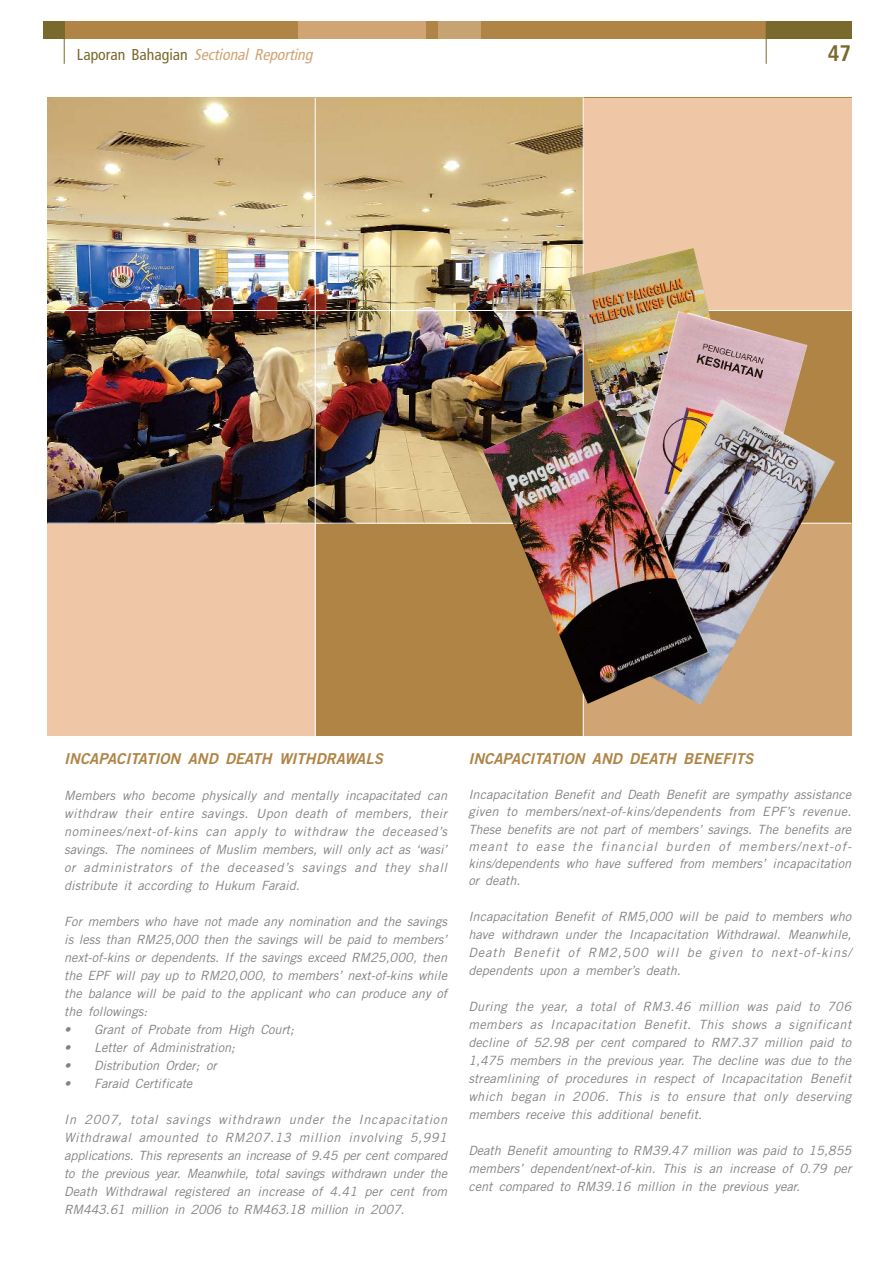
<style>
.page{position:relative;width:893px;height:1262px;background:#fff}
.page>*{position:absolute;margin:0;border:0;box-sizing:border-box;transform-origin:0 0}
.t1{font:700 condensed 22.5px "Frutiger";color:#79692d}
.t2{font:italic condensed 15.75px "Frutiger";color:#d0a473}
.t3{font:italic 15px "Trade Gothic Bold Two";color:#b08445}
.t4{font:italic 12.75px/18px "Trade Gothic";color:#808285;text-align:justify}
.s1{font-style:normal;color:#79692d}
</style>
<div class="page">
<div style="left:47px;top:98px;width:804px;height:638px;background:#b08445"></div>
<div style="left:583px;top:98px;width:268px;height:212px;background:#efc7a7"></div>
<div style="left:583px;top:523px;width:268px;height:213px;background:#d0a473"></div>
<div style="left:47px;top:523px;width:268px;height:213px;background:#efc7a7"></div>
<div style="left:64px;top:21px;width:234px;height:17px;background:#b08445"></div>
<div style="left:426px;top:21px;width:12px;height:17px;background:#b08445"></div>
<div style="left:481px;top:21px;width:285px;height:17px;background:#b08445"></div>
<div style="left:298px;top:21px;width:128px;height:17px;background:#d0a473"></div>
<div style="left:438px;top:21px;width:43px;height:17px;background:#c8a372"></div>
<div style="left:43px;top:21px;width:21px;height:17px;background:#79692d"></div>
<div style="left:766px;top:21px;width:85px;height:17px;background:#79692d"></div>
<hr style="left:765px;top:21px;width:1px;height:43px;background:#79692d">
<hr style="left:64px;top:21px;width:1px;height:43px;background:#79692d">
<img style="left:47px;top:98px;width:536px;height:425px">
<hr style="left:315px;top:98px;width:1px;height:638px;background:#fff">
<hr style="left:583px;top:98px;width:1px;height:638px;background:#fff">
<hr style="left:47px;top:310px;width:804px;height:1px;background:#fff">
<hr style="left:47px;top:523px;width:804px;height:1px;background:#fff">
<img style="left:482px;top:248px;width:353px;height:457px">
<p class="t2" style="left:77px;top:48px;width:240px"><span class="s1">L a p o r a n B a h a g i a n</span> Sectional Reporting</p>
<h1 class="t1" style="left:827px;top:44px;width:25px">47</h1>
<p class="t3" style="left:64px;top:753px;width:320px">INCAPACITATION AND DEATH WITHDRAWALS</p>
<p class="t4" style="left:64px;top:787px;width:384px">Members who become physically and mentally incapacitated can withdraw their entire savings. Upon death of members, their nominees/next-of-kins can apply to withdraw the deceased’s savings. The nominees of Muslim members, will only act as ‘wasi’ or administrators of the deceased’s savings and they shall distribute it according to Hukum Faraid.</p>
<p class="t4" style="left:64px;top:913px;width:384px">For members who have not made any nomination and the savings is less than RM25,000 then the savings will be paid to members’ next-of-kins or dependents. If the savings exceed RM25,000, then the EPF will pay up to RM20,000, to members’ next-of-kins while the balance will be paid to the applicant who can produce any of the followings:</p>
<p class="t4" style="left:64px;top:1021px;width:231px">• Grant of Probate from High Court;</p>
<p class="t4" style="left:64px;top:1039px;width:172px">• Letter of Administration;</p>
<p class="t4" style="left:64px;top:1057px;width:154px">• Distribution Order; or</p>
<p class="t4" style="left:64px;top:1075px;width:130px">• Faraid Certificate</p>
<p class="t4" style="left:64px;top:1111px;width:384px">In 2007, total savings withdrawn under the Incapacitation Withdrawal amounted to RM207.13 million involving 5,991 applications. This represents an increase of 9.45 per cent compared to the previous year. Meanwhile, total savings withdrawn under the Death Withdrawal registered an increase of 4.41 per cent from RM443.61 million in 2006 to RM463.18 million in 2007.</p>
<p class="t3" style="left:468px;top:753px;width:286px">INCAPACITATION AND DEATH BENEFITS</p>
<p class="t4" style="left:468px;top:787px;width:385px;line-height:17.2px">Incapacitation Benefit and Death Benefit are sympathy assistance given to members/next-of-kins/dependents from EPF’s revenue.<br>These benefits are not part of members’ savings. The benefits are meant to ease the financial burden of members/next-of&shy;kins/dependents who have suffered from members’ incapacitation or death.</p>
<p class="t4" style="left:468px;top:909px;width:384px">Incapacitation Benefit of RM5,000 will be paid to members who have withdrawn under the Incapacitation Withdrawal. Meanwhile, Death Benefit of RM2,500 will be given to next-of-kins/ dependents upon a member’s death.</p>
<p class="t4" style="left:468px;top:999px;width:384px">During the year, a total of RM3.46 million was paid to 706 members as Incapacitation Benefit. This shows a significant decline of 52.98 per cent compared to RM7.37 million paid to 1,475 members in the previous year. The decline was due to the streamlining of procedures in respect of Incapacitation Benefit which began in 2006. This is to ensure that only deserving members receive this additional benefit.</p>
<p class="t4" style="left:468px;top:1143px;width:384px">Death Benefit amounting to RM39.47 million was paid to 15,855 members’ dependent/next-of-kin. This is an increase of 0.79 per cent compared to RM39.16 million in the previous year.</p>
</div>
